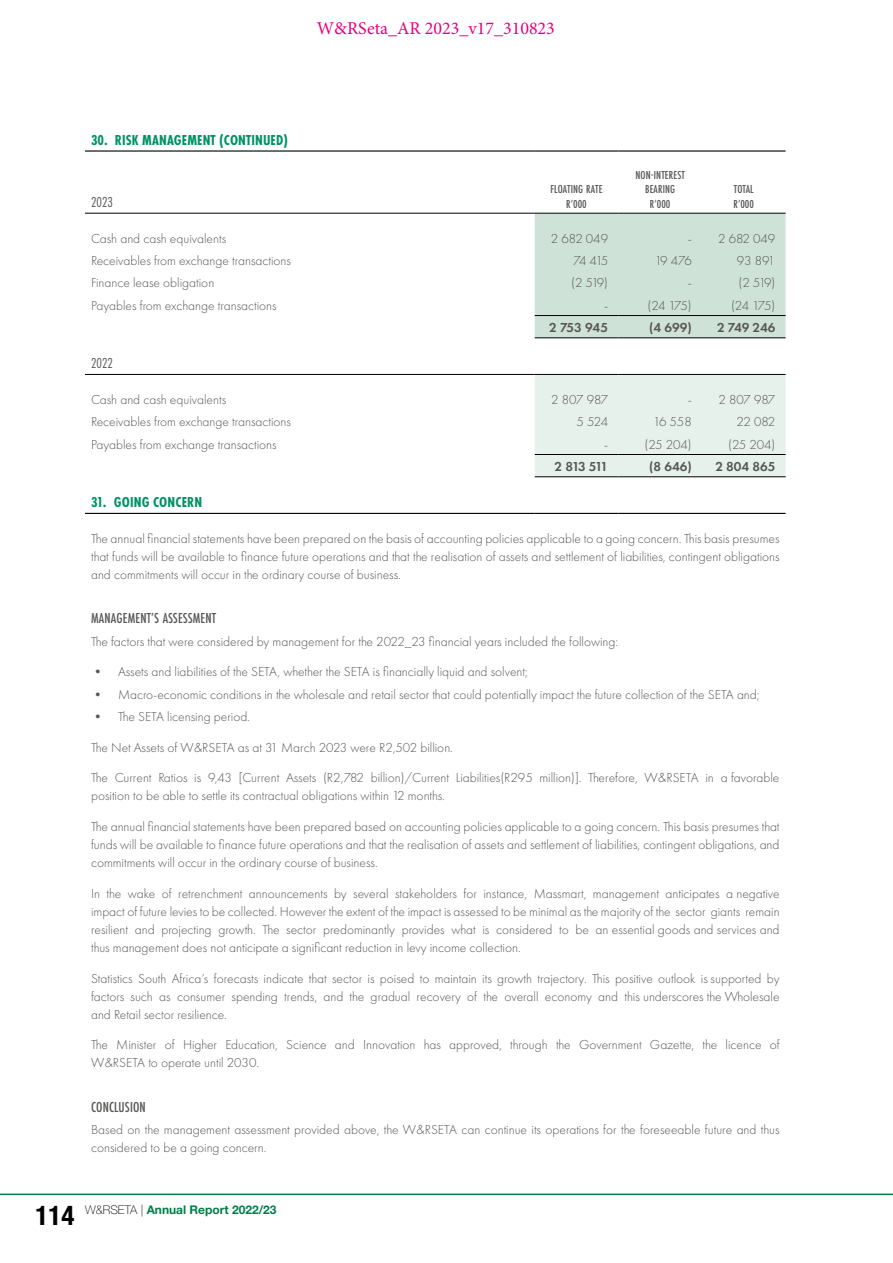
<style>
.page{position:relative;width:893px;height:1263px;background:#fff}
.page>*{position:absolute;margin:0;border:0;box-sizing:border-box;transform-origin:0 0}
.t1{font:700 condensed 27px "Helvetica Neue LT Std";color:#000}
.t2{font:18px "Minion Pro";color:#e6007d}
.t3{font:700 15px "Futura PT Cond";letter-spacing:.01em;color:#009265}
.t4{font:500 15px "Futura PT Cond";letter-spacing:.01em;color:#575756}
.t5{font:15px "Futura PT Cond";color:#575756}
.t6{font:300 13.5px/18px "Futura PT";color:#575756;text-align:justify}
.t7{font:600 13.5px "Futura PT";color:#575756}
.t8{font:500 12px/14.4px "Futura PT Cond";letter-spacing:.01em;color:#575756;text-align:center}
.t9{font:700 12px "Helvetica Neue LT Std";color:#007e48}
.s1{font-weight:100;color:#000}
</style>
<div class="page">
<div style="left:535px;top:214px;width:251px;height:123px;background:#cfe2d7"></div>
<div style="left:535px;top:375px;width:251px;height:101px;background:#e7f1eb"></div>
<hr style="left:85px;top:150px;width:450px;height:2px;background:#000">
<hr style="left:535px;top:150px;width:83px;height:2px;background:#000">
<hr style="left:618px;top:150px;width:84px;height:2px;background:#000">
<hr style="left:702px;top:150px;width:84px;height:2px;background:#000">
<hr style="left:85px;top:513px;width:450px;height:1px;background:#000">
<hr style="left:535px;top:513px;width:83px;height:1px;background:#000">
<hr style="left:618px;top:513px;width:84px;height:1px;background:#000">
<hr style="left:702px;top:513px;width:84px;height:1px;background:#000">
<hr style="left:85px;top:213px;width:450px;height:1px;background:#000">
<hr style="left:85px;top:374px;width:450px;height:1px;background:#000">
<hr style="left:535px;top:213px;width:83px;height:1px;background:#000">
<hr style="left:618px;top:213px;width:84px;height:1px;background:#000">
<hr style="left:702px;top:213px;width:84px;height:1px;background:#000">
<hr style="left:535px;top:374px;width:83px;height:1px;background:#000">
<hr style="left:618px;top:374px;width:84px;height:1px;background:#000">
<hr style="left:702px;top:374px;width:84px;height:1px;background:#000">
<hr style="left:535px;top:315px;width:83px;height:1px;background:#000">
<hr style="left:618px;top:315px;width:84px;height:1px;background:#000">
<hr style="left:702px;top:315px;width:84px;height:1px;background:#000">
<hr style="left:535px;top:337px;width:83px;height:1px;background:#000">
<hr style="left:618px;top:337px;width:84px;height:1px;background:#000">
<hr style="left:702px;top:337px;width:84px;height:1px;background:#000">
<hr style="left:535px;top:454px;width:83px;height:1px;background:#000">
<hr style="left:618px;top:454px;width:84px;height:1px;background:#000">
<hr style="left:702px;top:454px;width:84px;height:1px;background:#000">
<hr style="left:535px;top:476px;width:83px;height:1px;background:#000">
<hr style="left:618px;top:476px;width:84px;height:1px;background:#000">
<hr style="left:702px;top:476px;width:84px;height:1px;background:#000">
<hr style="left:0;top:1193px;width:893px;height:2px;background:#007e48">
<h2 class="t2" style="left:317px;top:16px;width:240px">W&amp;RSeta_AR 2023_v17_310823</h2>
<p class="t3" style="left:91px;top:131px;width:199px">30. RISK MANAGEMENT (CONTINUED)</p>
<p class="t5" style="left:91px;top:193px;width:23px">2023</p>
<p class="t8" style="left:550px;top:182px;width:54px">FLOATING RATE<br>R’000</p>
<p class="t8" style="left:635px;top:168px;width:51px">NON-INTEREST<br>BEARING<br>R’000</p>
<p class="t8" style="left:733px;top:182px;width:22px;text-align:left">TOTAL<br>R’000</p>
<p class="t6" style="left:91px;top:229px;width:137px">Cash and cash equivalents</p>
<p class="t6" style="left:551px;top:229px;width:59px">2 682 049</p>
<p class="t6" style="left:688px;top:229px;width:89px">- 2 682 049</p>
<p class="t6" style="left:91px;top:252px;width:202px">Receivables from exchange transactions</p>
<p class="t6" style="left:573px;top:252px;width:36px">74 415</p>
<p class="t6" style="left:655px;top:252px;width:38px">19 476</p>
<p class="t6" style="left:737px;top:252px;width:40px">93 891</p>
<p class="t6" style="left:91px;top:274px;width:125px">Finance lease obligation</p>
<p class="t6" style="left:571px;top:274px;width:38px">(2 519)</p>
<p class="t6" style="left:688px;top:274px;width:6px">-</p>
<p class="t6" style="left:738px;top:274px;width:38px">(2 519)</p>
<p class="t6" style="left:91px;top:296px;width:187px">Payables from exchange transactions</p>
<p class="t6" style="left:604px;top:296px;width:6px">-</p>
<p class="t6" style="left:647px;top:296px;width:46px">(24 175)</p>
<p class="t6" style="left:731px;top:296px;width:46px">(24 175)</p>
<p class="t7" style="left:549px;top:319px;width:60px">2 753 945</p>
<p class="t7" style="left:649px;top:319px;width:44px">(4 699)</p>
<p class="t7" style="left:717px;top:319px;width:60px">2 749 246</p>
<p class="t5" style="left:91px;top:355px;width:23px">2022</p>
<p class="t6" style="left:91px;top:390px;width:137px">Cash and cash equivalents</p>
<p class="t6" style="left:551px;top:390px;width:58px">2 807 987</p>
<p class="t6" style="left:688px;top:390px;width:89px">- 2 807 987</p>
<p class="t6" style="left:91px;top:413px;width:202px">Receivables from exchange transactions</p>
<p class="t6" style="left:577px;top:413px;width:33px">5 524</p>
<p class="t6" style="left:653px;top:413px;width:40px">16 558</p>
<p class="t6" style="left:737px;top:413px;width:40px">22 082</p>
<p class="t6" style="left:91px;top:435px;width:187px">Payables from exchange transactions</p>
<p class="t6" style="left:645px;top:435px;width:49px">(25 204)</p>
<p class="t6" style="left:728px;top:435px;width:49px">(25 204)</p>
<p class="t7" style="left:555px;top:458px;width:55px">2 813 511</p>
<p class="t7" style="left:649px;top:458px;width:44px">(8 646)</p>
<p class="t7" style="left:715px;top:458px;width:61px">2 804 865</p>
<p class="t3" style="left:91px;top:494px;width:113px">31. GOING CONCERN</p>
<p class="t6" style="left:91px;top:529px;width:690px">The annual financial statements have been prepared on the basis of accounting policies applicable to a going concern. This basis presumes that funds will be available to finance future operations and that the realisation of assets and settlement of liabilities, contingent obligations and commitments will occur in the ordinary course of business.</p>
<p class="t4" style="left:91px;top:609px;width:127px">MANAGEMENT’S ASSESSMENT</p>
<p class="t6" style="left:91px;top:632px;width:529px">The factors that were considered by management for the 2022_23 financial years included the following:</p>
<p class="t6" style="left:91px;top:663px;width:438px">• Assets and liabilities of the SETA, whether the SETA is financially liquid and solvent;</p>
<p class="t6" style="left:91px;top:685px;width:670px">• Macro-economic conditions in the wholesale and retail sector that could potentially impact the future collection of the SETA and;</p>
<p class="t6" style="left:91px;top:707px;width:160px">• The SETA licensing period.</p>
<p class="t6" style="left:91px;top:738px;width:363px">The Net Assets of W&amp;RSETA as at 31 March 2023 were R2,502 billion.</p>
<p class="t6" style="left:91px;top:769px;width:690px">The Current Ratios is 9,43 [Current Assets (R2,782 billion)/Current Liabilities(R295 million)]. Therefore, W&amp;RSETA in a favorable position to be able to settle its contractual obligations within 12 months.</p>
<p class="t6" style="left:91px;top:818px;width:690px">The annual financial statements have been prepared based on accounting policies applicable to a going concern. This basis presumes that funds will be available to finance future operations and that the realisation of assets and settlement of liabilities, contingent obligations, and commitments will occur in the ordinary course of business.</p>
<p class="t6" style="left:91px;top:884px;width:690px">In the wake of retrenchment announcements by several stakeholders for instance, Massmart, management anticipates a negative impact of future levies to be collected. However the extent of the impact is assessed to be minimal as the majority of the sector giants remain resilient and projecting growth. The sector predominantly provides what is considered to be an essential goods and services and thus management does not anticipate a significant reduction in levy income collection.</p>
<p class="t6" style="left:91px;top:969px;width:690px">Statistics South Africa’s forecasts indicate that sector is poised to maintain its growth trajectory. This positive outlook is supported by factors such as consumer spending trends, and the gradual recovery of the overall economy and this underscores the Wholesale and Retail sector resilience.</p>
<p class="t6" style="left:91px;top:1036px;width:690px">The Minister of Higher Education, Science and Innovation has approved, through the Government Gazette, the licence of<br>W&amp;RSETA to operate until 2030.</p>
<p class="t4" style="left:91px;top:1098px;width:56px">CONCLUSION</p>
<p class="t6" style="left:91px;top:1121px;width:690px">Based on the management assessment provided above, the W&amp;RSETA can continue its operations for the foreseeable future and thus considered to be a going concern.</p>
<h1 class="t1" style="left:36px;top:1199px;width:40px">114</h1>
<p class="t9" style="left:85px;top:1202px;width:193px"><span class="s1">W&amp;RSETA |</span> Annual Report 2022/23</p>
</div>
